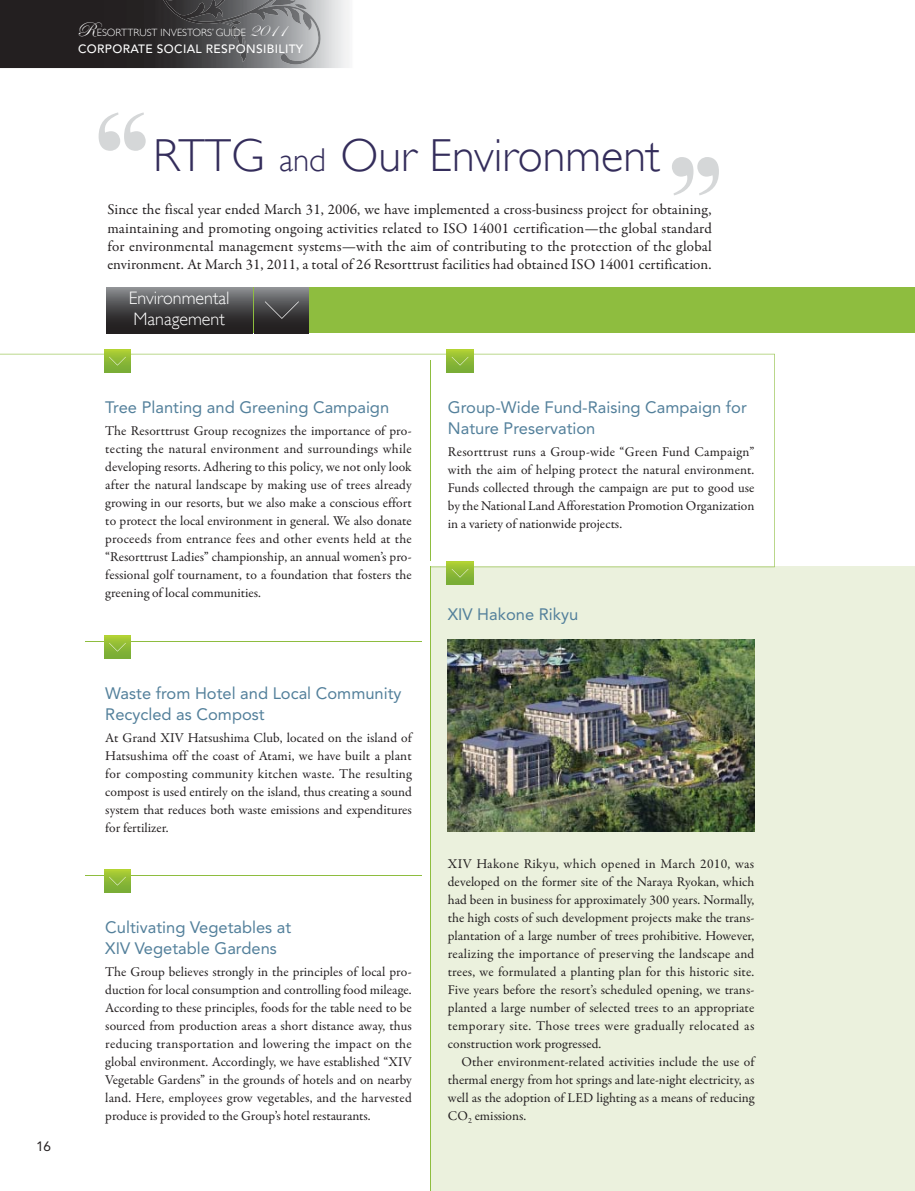
<style>
.page{position:relative;width:915px;height:1191px;background:#fff}
.page>*{position:absolute;margin:0;border:0;box-sizing:border-box;transform-origin:0 0}
.t1{font:300 46.2px "Gill Sans";color:#342d5b}
.t2{font:300 18px/21px "Gill Sans";color:#fff}
.t3{font:16.5px/21px "Avenir";color:#53809b}
.t4{font:15px/18px "Garamond Premr Pro";letter-spacing:.005em;color:#231f20;text-align:justify}
.t5{font:13.5px/18px "Garamond Premr Pro";color:#231f20;text-align:justify}
.t6{font:13.5px "Avenir";color:#231f20}
.t7{font:500 12px "Avenir";letter-spacing:.03em;color:#fff}
.t8{font:300 10.5px "Gill Sans";color:#fff}
.s1{font-family:"Edwardian Script ITC";font-weight:400;font-size:21px}
.s2{font-family:"Edwardian Script ITC";font-weight:400;font-size:19.5px}
.s3{font-size:33px}
</style>
<div class="page">
<div style="left:431px;top:566px;width:483px;height:625px;background:#ebf1dd"></div>
<svg style="left:0;top:354px;width:774px;height:213px"></svg>
<hr style="left:430px;top:567px;width:1px;height:624px;background:#8ebd3f">
<hr style="left:85px;top:875px;width:336px;height:1px;background:#8ebd3f">
<hr style="left:430px;top:360px;width:1px;height:201px;background:#8ebd3f">
<svg style="left:914px;top:287px;width:1px;height:46px"></svg>
<hr style="left:85px;top:641px;width:336px;height:1px;background:#8ebd3f">
<img style="left:448px;top:639px;width:306px;height:192px">
<img style="left:0;top:0;width:349px;height:68px">
<img style="left:162px;top:0;width:160px;height:65px">
<img style="left:271px;top:0;width:27px;height:5px">
<svg style="left:294px;top:4px;width:12px;height:5px"></svg>
<svg style="left:231px;top:21px;width:10px;height:3px"></svg>
<div style="left:106px;top:287px;width:808px;height:46px;background:#8ebd3f"></div>
<div style="left:446px;top:350px;width:27px;height:22px;background:linear-gradient(to bottom,#a9cb36,#76ab36)"></div>
<svg style="left:451px;top:357px;width:17px;height:8px"></svg>
<div style="left:446px;top:562px;width:27px;height:22px;background:linear-gradient(to bottom,#a9cb35,#76ab36)"></div>
<svg style="left:451px;top:569px;width:17px;height:8px"></svg>
<div style="left:104px;top:350px;width:26px;height:22px;background:linear-gradient(to bottom,#a9cb35,#76ab36)"></div>
<svg style="left:109px;top:357px;width:17px;height:8px"></svg>
<div style="left:104px;top:636px;width:26px;height:22px;background:linear-gradient(to bottom,#a9cc35,#76ab36)"></div>
<svg style="left:109px;top:643px;width:17px;height:8px"></svg>
<div style="left:104px;top:870px;width:26px;height:22px;background:linear-gradient(to bottom,#a9cb35,#76ab36)"></div>
<svg style="left:109px;top:876px;width:17px;height:9px"></svg>
<svg style="left:106px;top:287px;width:146px;height:46px;background:#4a494b"></svg>
<svg style="left:255px;top:287px;width:53px;height:46px;background:#4c4c4d"></svg>
<svg style="left:265px;top:301px;width:34px;height:18px"></svg>
<svg style="left:672px;top:157px;width:46px;height:38px"></svg>
<svg style="left:99px;top:112px;width:47px;height:39px"></svg>
<p class="t8" style="left:77px;top:27px;width:211px"><span class="s1">R</span>ESORTTRUST INVESTORS’ GUIDE <span class="s2">2011</span></p>
<p class="t7" style="left:78px;top:44px;width:227px">CORPORATE SOCIAL RESPONSIBILITY</p>
<p class="t6" style="left:36px;top:1141px;width:17px">16</p>
<h1 class="t1" style="left:153px;top:129px;width:508px">RTTG <span class="s3">and</span> Our Environment</h1>
<p class="t4" style="left:107px;top:202px;width:605px">Since the fiscal year ended March 31, 2006, we have implemented a cross-business project for obtaining, maintaining and promoting ongoing activities related to ISO 14001 certification—the global standard for environmental management systems—with the aim of contributing to the protection of the global environment. At March 31, 2011, a total of 26 Resorttrust facilities had obtained ISO 14001 certification.</p>
<h2 class="t2" style="left:129px;top:287px;width:102px">Environmental<br>Management</h2>
<p class="t3" style="left:105px;top:398px;width:285px">Tree Planting and Greening Campaign</p>
<p class="t5" style="left:105px;top:423px;width:308px">The Resorttrust Group recognizes the importance of pro&shy;tecting the natural environment and surroundings while developing resorts. Adhering to this policy, we not only look after the natural landscape by making use of trees already growing in our resorts, but we also make a conscious effort to protect the local environment in general. We also donate proceeds from entrance fees and other events held at the “Resorttrust Ladies” championship, an annual women’s pro&shy;fessional golf tournament, to a foundation that fosters the greening of local communities.</p>
<p class="t3" style="left:105px;top:684px;width:297px">Waste from Hotel and Local Community<br>Recycled as Compost</p>
<p class="t5" style="left:105px;top:730px;width:308px">At Grand XIV Hatsushima Club, located on the island of Hatsushima off the coast of Atami, we have built a plant for composting community kitchen waste. The resulting compost is used entirely on the island, thus creating a sound system that reduces both waste emissions and expenditures for fertilizer.</p>
<p class="t3" style="left:105px;top:918px;width:187px">Cultivating Vegetables at<br>XIV Vegetable Gardens</p>
<p class="t5" style="left:105px;top:964px;width:308px">The Group believes strongly in the principles of local pro&shy;duction for local consumption and controlling food mileage.<br>According to these principles, foods for the table need to be sourced from production areas a short distance away, thus reducing transportation and lowering the impact on the global environment. Accordingly, we have established “XIV Vegetable Gardens” in the grounds of hotels and on nearby land. Here, employees grow vegetables, and the harvested produce is provided to the Group’s hotel restaurants.</p>
<p class="t3" style="left:448px;top:398px;width:300px">Group-Wide Fund-Raising Campaign for<br>Nature Preservation</p>
<p class="t5" style="left:448px;top:444px;width:308px">Resorttrust runs a Group-wide “Green Fund Campaign” with the aim of helping protect the natural environment.<br>Funds collected through the campaign are put to good use by the National Land Afforestation Promotion Organization in a variety of nationwide projects.</p>
<p class="t3" style="left:448px;top:604px;width:132px">XIV Hakone Rikyu</p>
<p class="t5" style="left:448px;top:856px;width:308px">XIV Hakone Rikyu, which opened in March 2010, was developed on the former site of the Naraya Ryokan, which had been in business for approximately 300 years. Normally, the high costs of such development projects make the trans&shy;plantation of a large number of trees prohibitive. However, realizing the importance of preserving the landscape and trees, we formulated a planting plan for this historic site.<br>Five years before the resort’s scheduled opening, we trans&shy;planted a large number of selected trees to an appropriate temporary site. Those trees were gradually relocated as construction work progressed.</p>
<p class="t5" style="left:448px;top:1054px;width:308px;text-indent:14px">Other environment-related activities include the use of thermal energy from hot springs and late-night electricity, as well as the adoption of LED lighting as a means of reducing CO<sub>2</sub> emissions.</p>
</div>
